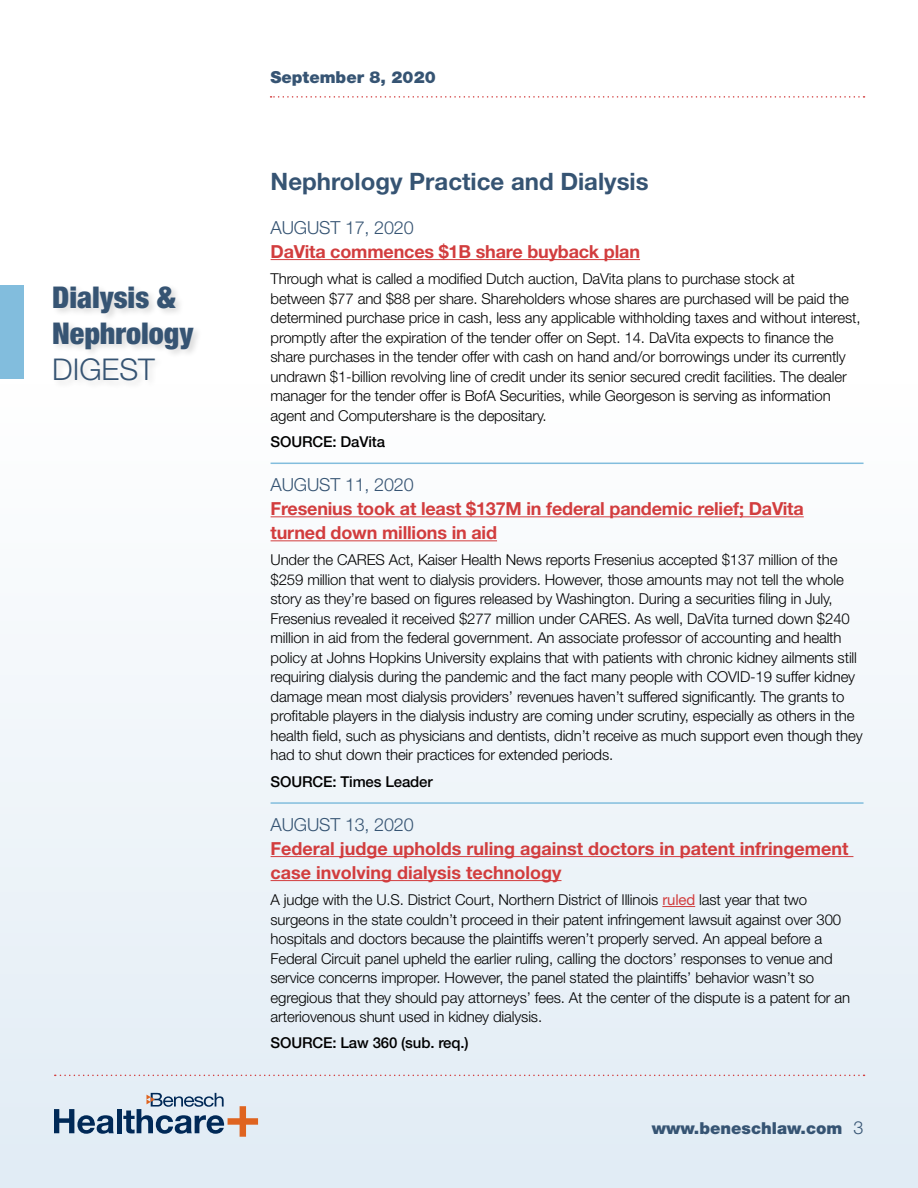
<style>
.page{position:relative;width:918px;height:1188px;background:#fff}
.page>*{position:absolute;margin:0;border:0;box-sizing:border-box;transform-origin:0 0}
.t1{font:900 condensed 30px/36px "Helvetica Neue";color:#365473}
.t2{font:300 30px "Helvetica Neue";color:#365473}
.t3{font:700 24px "Helvetica Neue";color:#365473}
.t4{font:700 18px/24px "Helvetica Neue";letter-spacing:-.01em;color:#d23d3e}
.t5{font:300 18px "Helvetica Neue";letter-spacing:-.01em;color:#365473}
.t6{font:900 16.5px "Helvetica Neue";color:#365473}
.t7{font:300 15px/19.5px "Helvetica Neue";letter-spacing:-.01em;color:#000}
.t8{font:500 15px "Helvetica Neue";letter-spacing:-.01em;color:#000}
.s1{font-weight:400;color:#d23d3e}
.s2{font-weight:300;font-size:18px}
</style>
<div class="page">
<div style="left:0;top:385px;width:918px;height:803px;background:linear-gradient(to bottom,#fefefe,#e1ecf5)"></div>
<hr style="left:271px;top:259px;width:369px;height:1px;background:#d23d3e">
<hr style="left:271px;top:463px;width:593px;height:1px;background:#82bddd">
<hr style="left:271px;top:516px;width:533px;height:1px;background:#d23d3e">
<hr style="left:271px;top:540px;width:226px;height:1px;background:#d23d3e">
<hr style="left:271px;top:802px;width:593px;height:2px;background:#82bddd">
<hr style="left:271px;top:856px;width:582px;height:1px;background:#d23d3e">
<hr style="left:271px;top:880px;width:291px;height:1px;background:#d23d3e">
<hr style="left:662px;top:906px;width:33px;height:1px;background:#d23d3e">
<svg style="left:271px;top:96px;width:594px;height:2px"></svg>
<div style="left:0;top:285px;width:23px;height:93px;background:#82bddd"></div>
<svg style="left:55px;top:1075px;width:810px;height:1px"></svg>
<svg style="left:54px;top:1109px;width:60px;height:25px"></svg>
<hr style="left:117px;top:1109px;width:4px;height:24px;background:#002957">
<svg style="left:123px;top:1093px;width:135px;height:44px;background:#adb6c2"></svg>
<div style="left:51px;top:283px;width:151px;height:106px;background:#000;opacity:.15"></div>
<h1 class="t1" style="left:52px;top:279px;width:143px">Dialysis &amp;<br>Nephrology</h1>
<h1 class="t2" style="left:52px;top:351px;width:104px">DIGEST</h1>
<p class="t6" style="left:271px;top:67px;width:167px">September 8, 2020</p>
<h2 class="t3" style="left:271px;top:166px;width:380px">Nephrology Practice and Dialysis</h2>
<p class="t5" style="left:271px;top:216px;width:145px">AUGUST 17, 2020</p>
<p class="t4" style="left:271px;top:239px;width:371px">DaVita commences $1B share buyback plan</p>
<p class="t7" style="left:271px;top:269px;width:592px">Through what is called a modified Dutch auction, DaVita plans to purchase stock at<br>between $77 and $88 per share. Shareholders whose shares are purchased will be paid the determined purchase price in cash, less any applicable withholding taxes and without interest, promptly after the expiration of the tender offer on Sept. 14. DaVita expects to finance the share purchases in the tender offer with cash on hand and/or borrowings under its currently undrawn $1-billion revolving line of credit under its senior secured credit facilities. The dealer manager for the tender offer is BofA Securities, while Georgeson is serving as information agent and Computershare is the depositary.</p>
<p class="t8" style="left:271px;top:433px;width:116px">SOURCE: DaVita</p>
<p class="t5" style="left:271px;top:474px;width:145px">AUGUST 11, 2020</p>
<p class="t4" style="left:271px;top:496px;width:535px">Fresenius took at least $137M in federal pandemic relief; DaVita turned down millions in aid</p>
<p class="t7" style="left:271px;top:550px;width:594px">Under the CARES Act, Kaiser Health News reports Fresenius accepted $137 million of the $259 million that went to dialysis providers. However, those amounts may not tell the whole story as they’re based on figures released by Washington. During a securities filing in July, Fresenius revealed it received $277 million under CARES. As well, DaVita turned down $240 million in aid from the federal government. An associate professor of accounting and health policy at Johns Hopkins University explains that with patients with chronic kidney ailments still requiring dialysis during the pandemic and the fact many people with COVID-19 suffer kidney damage mean most dialysis providers’ revenues haven’t suffered significantly. The grants to profitable players in the dialysis industry are coming under scrutiny, especially as others in the health field, such as physicians and dentists, didn’t receive as much support even though they had to shut down their practices for extended periods.</p>
<p class="t8" style="left:271px;top:772px;width:164px">SOURCE: Times Leader</p>
<p class="t5" style="left:271px;top:813px;width:145px">AUGUST 13, 2020</p>
<p class="t4" style="left:271px;top:836px;width:579px">Federal judge upholds ruling against doctors in patent infringement case involving dialysis technology</p>
<p class="t7" style="left:271px;top:890px;width:581px">A judge with the U.S. District Court, Northern District of Illinois <span class="s1">ruled</span> last year that two surgeons in the state couldn’t proceed in their patent infringement lawsuit against over 300 hospitals and doctors because the plaintiffs weren’t properly served. An appeal before a Federal Circuit panel upheld the earlier ruling, calling the doctors’ responses to venue and service concerns improper. However, the panel stated the plaintiffs’ behavior wasn’t so egregious that they should pay attorneys’ fees. At the center of the dispute is a patent for an arteriovenous shunt used in kidney dialysis.</p>
<p class="t8" style="left:271px;top:1034px;width:200px">SOURCE: Law 360 (sub. req.)</p>
<p class="t6" style="left:652px;top:1119px;width:213px">www.beneschlaw.com <span class="s2">3</span></p>
</div>
